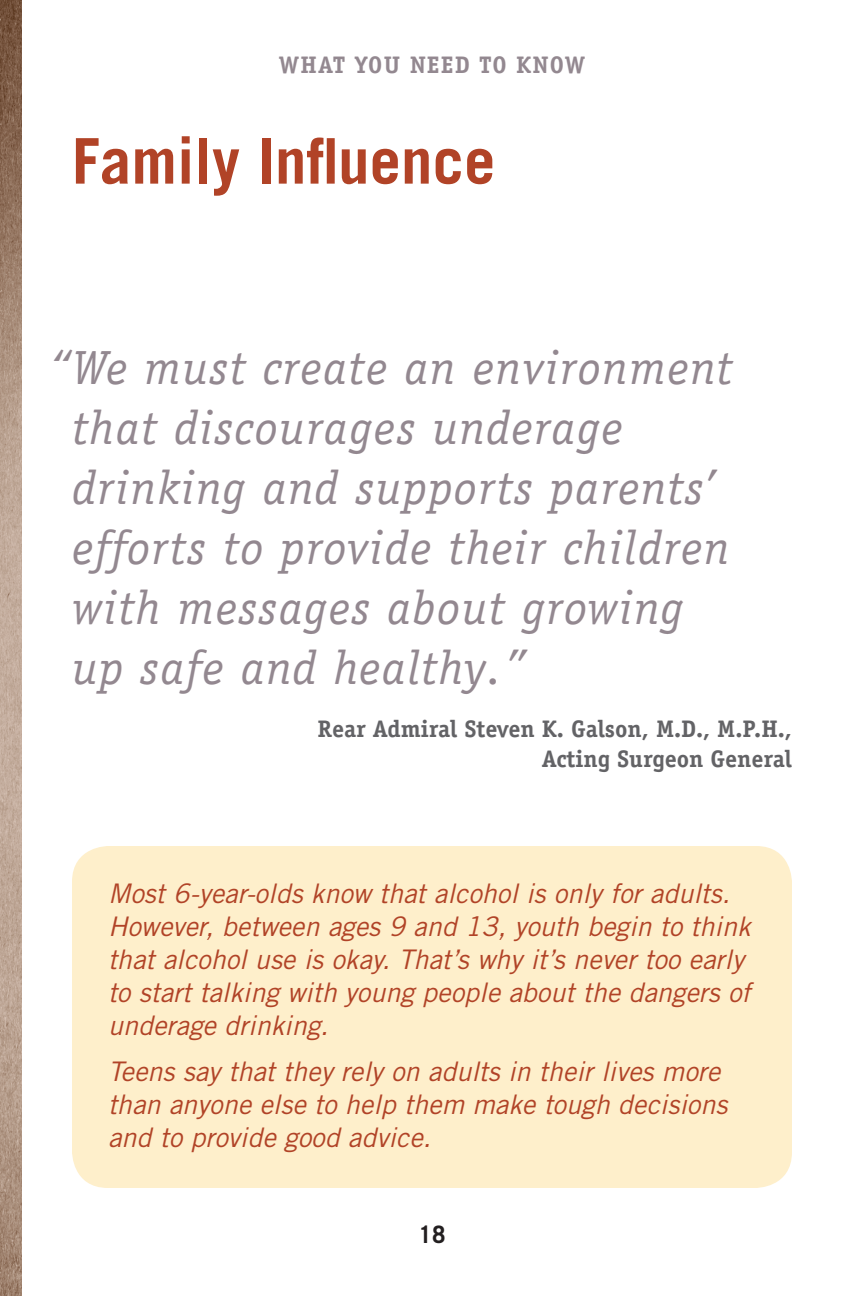
<style>
.page{position:relative;width:864px;height:1296px;background:#fff}
.page>*{position:absolute;margin:0;border:0;box-sizing:border-box;transform-origin:0 0}
.t1{font:700 63px "Trade Gothic";color:#b14327}
.t2{font:italic 48px/60px "Officina Serif";letter-spacing:.03em;color:#938890}
.t3{font:italic 27px/33px "Trade Gothic";color:#b14327}
.t4{font:700 24px/30px "Officina Serif";color:#636366;text-align:right}
.t5{font:700 24px "Officina Serif";letter-spacing:.05em;color:#938890}
.t6{font:700 24px "Trade Gothic";color:#231f20}
</style>
<div class="page">
<div style="left:72px;top:846px;width:720px;height:342px;background:#feefcb"></div>
<img style="left:0;top:0;width:22px;height:1296px">
<p class="t5" style="left:279px;top:50px;width:308px">WHAT YOU NEED TO KNOW</p>
<h1 class="t1" style="left:72px;top:122px;width:425px">Family Influence</h1>
<h2 class="t2" style="left:72px;top:338px;width:662px;text-indent:-24px">“We must create an environment that discourages underage drinking and supports parents’ efforts to provide their children with messages about growing up safe and healthy.”</h2>
<p class="t4" style="left:317px;top:713px;width:476px">Rear Admiral Steven K. Galson, M.D., M.P.H.,<br>Acting Surgeon General</p>
<p class="t3" style="left:108px;top:877px;width:644px">Most 6-year-olds know that alcohol is only for adults.<br>However, between ages 9 and 13, youth begin to think that alcohol use is okay. That’s why it’s never too early to start talking with young people about the dangers of underage drinking.</p>
<p class="t3" style="left:108px;top:1055px;width:621px">Teens say that they rely on adults in their lives more than anyone else to help them make tough decisions and to provide good advice.</p>
<p class="t6" style="left:419px;top:1219px;width:28px">18</p>
</div>
